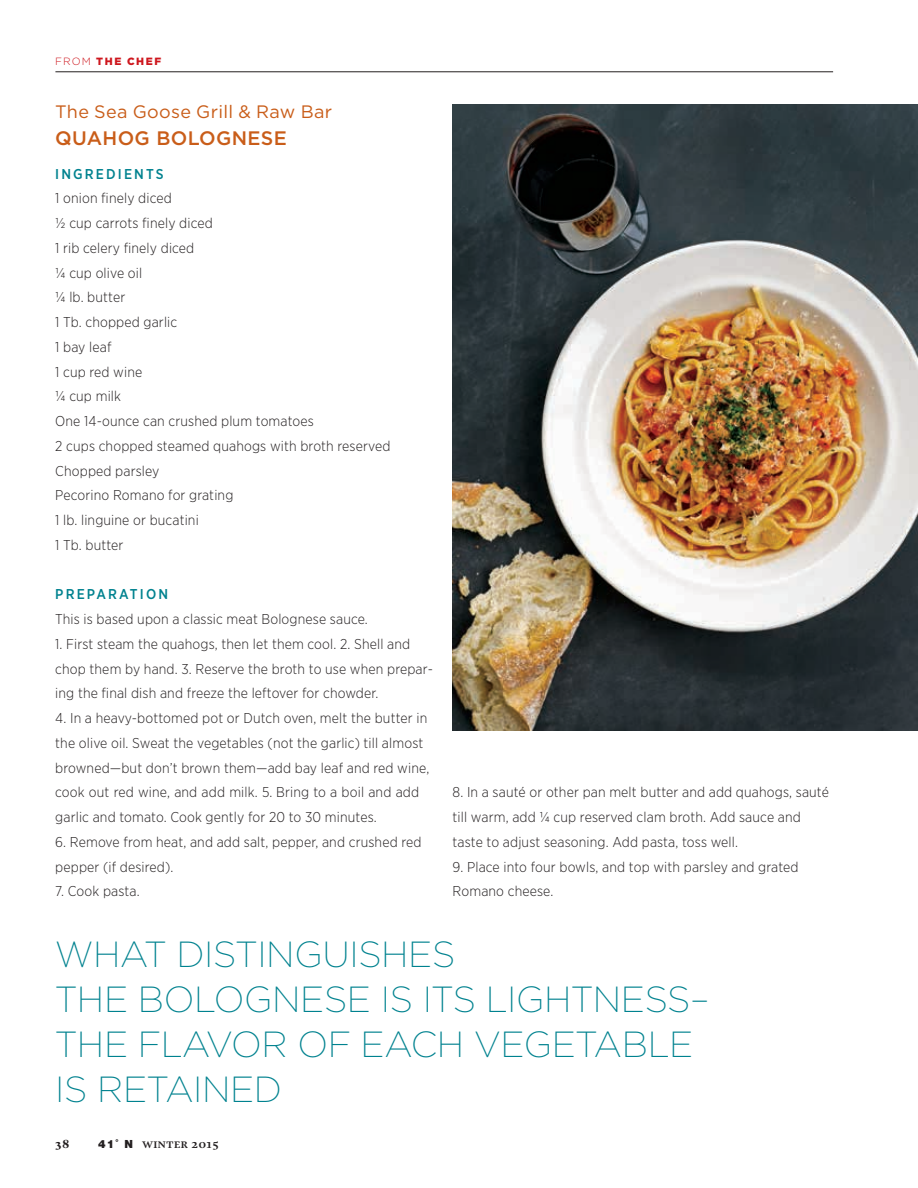
<style>
.page{position:relative;width:918px;height:1188px;background:#fff}
.page>*{position:absolute;margin:0;border:0;box-sizing:border-box;transform-origin:0 0}
.t1{font:200 36.3px/45px "Gotham";letter-spacing:-.01em;color:#00828f}
.t2{font:500 19.5px "Gotham";letter-spacing:.015em;color:#c95d19}
.t3{font:18px "Gotham";letter-spacing:.015em;color:#c95d19}
.t4{font:300 14.25px/24.8px "Gotham Narrow";letter-spacing:.01em;color:#231f20}
.t5{font:500 14.25px "Gotham Narrow";letter-spacing:.15em;color:#00828f}
.t6{font:12px "Prensa Semibold SC";letter-spacing:.025em;color:#231f20}
.t7{font:700 12px "Prensa";color:#231f20}
.t8{font:900 10.5px "Gotham";letter-spacing:.15em;color:#ce171e}
.s1{font-weight:300}
.s2{font-family:"Helvetica Neue LT Std";font-weight:900;font-size:11.25px}
.s3{font-family:"Prensa";font-weight:600}
</style>
<div class="page">
<hr style="left:55px;top:72px;width:778px;height:1px;background:#231f20">
<img style="left:453px;top:104px;width:465px;height:626px">
<p class="t8" style="left:55px;top:56px;width:107px"><span class="s1">FROM</span> THE CHEF</p>
<p class="t3" style="left:55px;top:102px;width:278px">The Sea Goose Grill &amp; Raw Bar</p>
<h2 class="t2" style="left:55px;top:127px;width:233px">QUAHOG BOLOGNESE</h2>
<p class="t5" style="left:55px;top:165px;width:110px">INGREDIENTS</p>
<p class="t4" style="left:55px;top:186px;width:337px">1 onion finely diced<br>½ cup carrots finely diced<br>1 rib celery finely diced<br>¼ cup olive oil<br>¼ lb. butter<br>1 Tb. chopped garlic<br>1 bay leaf<br>1 cup red wine<br>¼ cup milk<br>One 14-ounce can crushed plum tomatoes<br>2 cups chopped steamed quahogs with broth reserved<br>Chopped parsley<br>Pecorino Romano for grating<br>1 lb. linguine or bucatini<br>1 Tb. butter</p>
<p class="t5" style="left:55px;top:585px;width:114px">PREPARATION</p>
<p class="t4" style="left:55px;top:606px;width:314px">This is based upon a classic meat Bolognese sauce.</p>
<p class="t4" style="left:55px;top:631px;width:379px">1. First steam the quahogs, then let them cool. 2. Shell and chop them by hand. 3. Reserve the broth to use when prepar&shy;ing the final dish and freeze the leftover for chowder.</p>
<p class="t4" style="left:55px;top:705px;width:376px">4. In a heavy-bottomed pot or Dutch oven, melt the butter in the olive oil. Sweat the vegetables (not the garlic) till almost browned—but don’t brown them—add bay leaf and red wine, cook out red wine, and add milk. 5. Bring to a boil and add garlic and tomato. Cook gently for 20 to 30 minutes.</p>
<p class="t4" style="left:55px;top:829px;width:368px">6. Remove from heat, and add salt, pepper, and crushed red pepper (if desired).</p>
<p class="t4" style="left:55px;top:879px;width:86px">7. Cook pasta.</p>
<p class="t4" style="left:453px;top:780px;width:378px">8. In a sauté or other pan melt butter and add quahogs, sauté till warm, add ¼ cup reserved clam broth. Add sauce and taste to adjust seasoning. Add pasta, toss well.</p>
<p class="t4" style="left:453px;top:854px;width:347px">9. Place into four bowls, and top with parsley and grated<br>Romano cheese.</p>
<h1 class="t1" style="left:55px;top:931px;width:656px">WHAT DISTINGUISHES<br>THE BOLOGNESE IS ITS LIGHTNESS–<br>THE FLAVOR OF EACH VEGETABLE<br>IS RETAINED</h1>
<p class="t7" style="left:55px;top:1137px;width:16px">38</p>
<p class="t6" style="left:98px;top:1137px;width:122px"><span class="s2">41˚ N</span> winter <span class="s3">2015</span></p>
</div>
